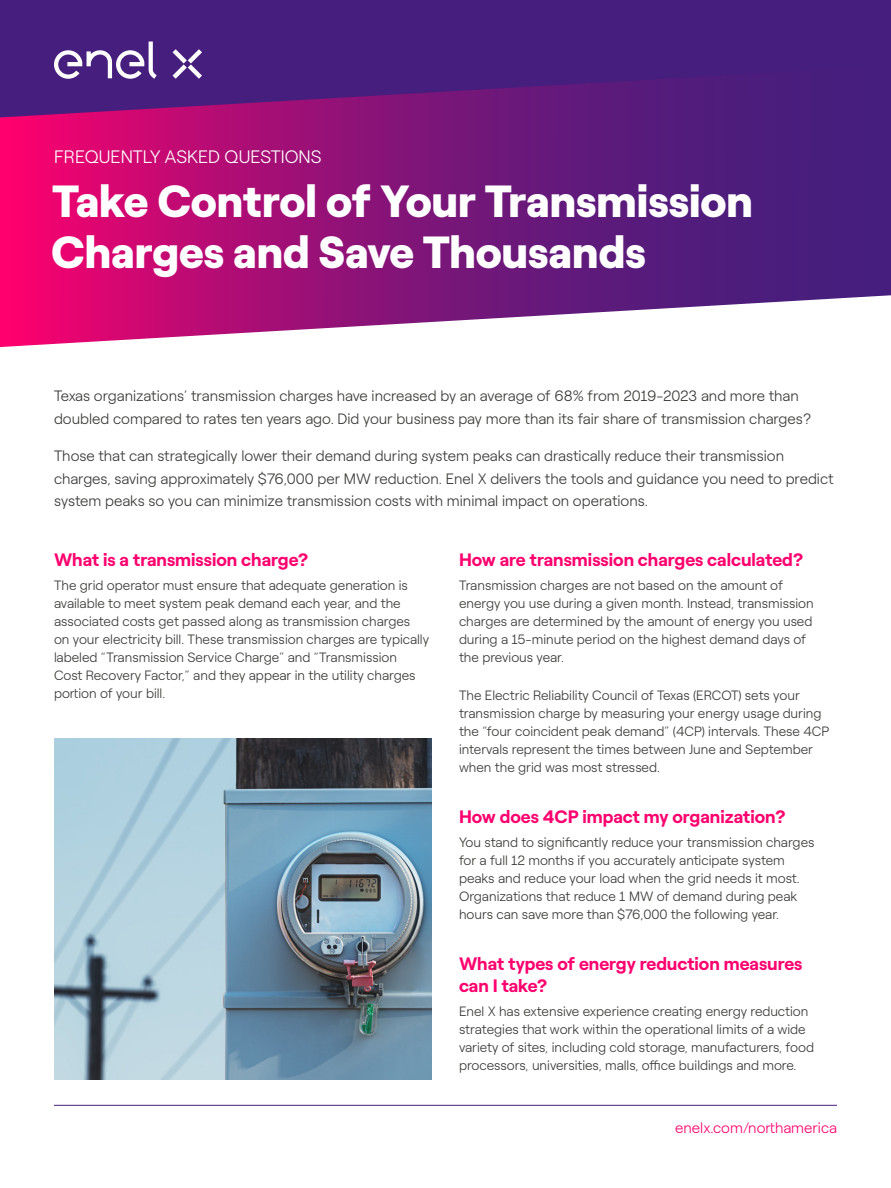
<style>
.page{position:relative;width:891px;height:1188px;background:#fff}
.page>*{position:absolute;margin:0;border:0;box-sizing:border-box;transform-origin:0 0}
.Head_A_-_White{font:900 45px/51px "Roobert ENEL";color:#fff}
.Head_C{font:700 18px/22.5px "Roobert ENEL";color:#ff006e}
.Title_Small{font:300 18px "Roobert ENEL";color:#fff}
.Intro___About{font:300 15px/22.5px "Roobert ENEL";color:#383935}
.t1{font:300 15px "Roobert ENEL";color:#ff006e}
.Body{font:300 13.5px/18px "Roobert ENEL";color:#383935}
</style>
<div class="page">
<div style="left:0;top:0;width:891px;height:210px;background:#461e7d"></div>
<svg style="left:173px;top:49px;width:29px;height:17px"></svg>
<svg style="left:54px;top:42px;width:99px;height:24px"></svg>
<hr style="left:54px;top:1105px;width:783px;height:1px;background:#461e7d">
<img style="left:54px;top:738px;width:378px;height:342px">
<svg style="left:0;top:66px;width:891px;height:281px"></svg>
<p class="Title_Small" style="left:54px;top:143px;width:269px">FREQUENTLY ASKED QUESTIONS</p>
<p class="Head_A_-_White" style="left:51px;top:171px;width:704px">Take Control of Your Transmission<br>Charges and Save Thousands</p>
<p class="Intro___About" style="left:54px;top:384px;width:759px">Texas organizations’ transmission charges have increased by an average of 68% from 2019-2023 and more than doubled compared to rates ten years ago. Did your business pay more than its fair share of transmission charges?</p>
<p class="Intro___About" style="left:54px;top:444px;width:781px">Those that can strategically lower their demand during system peaks can drastically reduce their transmission charges, saving approximately $76,000 per MW reduction. Enel X delivers the tools and guidance you need to predict system peaks so you can minimize transmission costs with minimal impact on operations.</p>
<p class="Head_C" style="left:54px;top:547px;width:256px">What is a transmission charge?</p>
<p class="Body" style="left:54px;top:576px;width:377px">The grid operator must ensure that adequate generation is available to meet system peak demand each year, and the associated costs get passed along as transmission charges on your electricity bill. These transmission charges are typically labeled “Transmission Service Charge” and “Transmission Cost Recovery Factor,” and they appear in the utility charges portion of your bill.</p>
<p class="Head_C" style="left:459px;top:547px;width:346px">How are transmission charges calculated?</p>
<p class="Body" style="left:459px;top:576px;width:356px">Transmission charges are not based on the amount of energy you use during a given month. Instead, transmission charges are determined by the amount of energy you used during a 15-minute period on the highest demand days of the previous year.</p>
<p class="Body" style="left:459px;top:685px;width:372px">The Electric Reliability Council of Texas (ERCOT) sets your transmission charge by measuring your energy usage during the “four coincident peak demand” (4CP) intervals. These 4CP intervals represent the times between June and September when the grid was most stressed.</p>
<p class="Head_C" style="left:459px;top:804px;width:328px">How does 4CP impact my organization?</p>
<p class="Body" style="left:459px;top:832px;width:357px">You stand to significantly reduce your transmission charges for a full 12 months if you accurately anticipate system peaks and reduce your load when the grid needs it most.<br>Organizations that reduce 1 MW of demand during peak hours can save more than $76,000 the following year.</p>
<p class="Head_C" style="left:459px;top:951px;width:345px">What types of energy reduction measures can I take?</p>
<p class="Body" style="left:459px;top:1002px;width:357px">Enel X has extensive experience creating energy reduction strategies that work within the operational limits of a wide variety of sites, including cold storage, manufacturers, food processors, universities, malls, office buildings and more.</p>
<p class="t1" style="left:675px;top:1117px;width:163px">enelx.com/northamerica</p>
</div>
